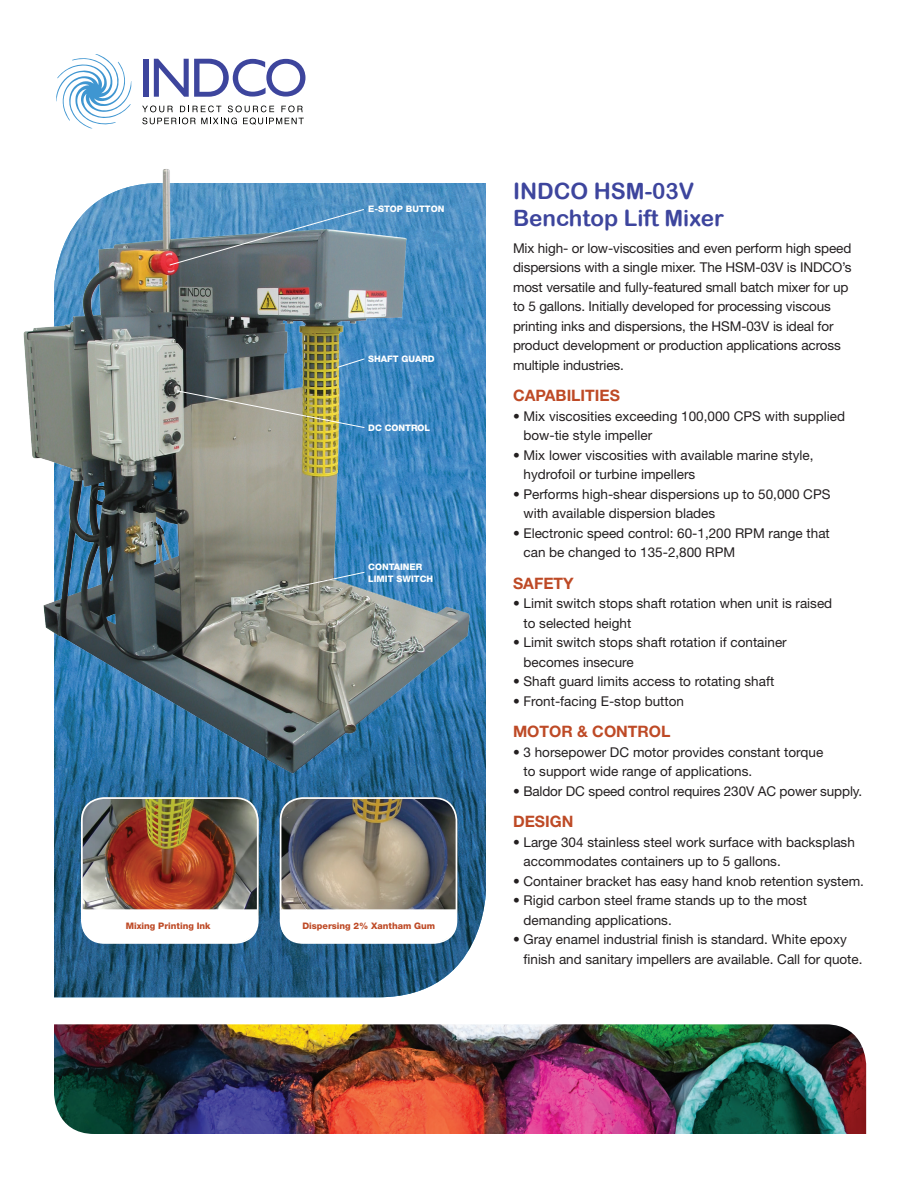
<style>
.page{position:relative;width:918px;height:1188px;background:#fff}
.page>*{position:absolute;margin:0;border:0;box-sizing:border-box;transform-origin:0 0}
.t1{font:22.5px/27px "Arial Rounded MT Bold";color:#3d459d}
.t2{font:700 15.75px "Helvetica Neue LT Std";color:#be4a26}
.t3{font:13.5px/19.5px "Helvetica Neue LT Std";color:#231f20}
.t4{font:800 9px/12px "Helvetica Neue LT Std";color:#fff}
.t5{font:800 9px "Helvetica Neue LT Std";color:#be4a26}
</style>
<div class="page">
<img style="left:54px;top:793px;width:432px;height:204px">
<div style="left:143px;top:59px;width:6px;height:38px;background:#3d459d"></div>
<svg style="left:154px;top:59px;width:151px;height:38px"></svg>
<svg style="left:56px;top:54px;width:75px;height:74px"></svg>
<svg style="left:142px;top:106px;width:31px;height:6px"></svg>
<svg style="left:180px;top:106px;width:41px;height:6px"></svg>
<svg style="left:228px;top:106px;width:46px;height:6px"></svg>
<svg style="left:281px;top:106px;width:22px;height:6px"></svg>
<svg style="left:142px;top:118px;width:95px;height:6px"></svg>
<svg style="left:243px;top:118px;width:61px;height:7px"></svg>
<img style="left:54px;top:1024px;width:812px;height:110px">
<img style="left:23px;top:169px;width:463px;height:624px">
<img style="left:81px;top:798px;width:180px;height:146px">
<img style="left:280px;top:798px;width:180px;height:146px">
<svg style="left:169px;top:209px;width:196px;height:57px;background:#66869e"></svg>
<img style="left:177px;top:390px;width:188px;height:38px">
<svg style="left:255px;top:571px;width:110px;height:26px;background:#889392"></svg>
<svg style="left:337px;top:358px;width:28px;height:10px"></svg>
<p class="t4" style="left:368px;top:203px;width:78px">E-STOP BUTTON</p>
<p class="t4" style="left:368px;top:353px;width:68px">SHAFT GUARD</p>
<p class="t4" style="left:368px;top:422px;width:63px">DC CONTROL</p>
<p class="t4" style="left:368px;top:560px;width:67px">CONTAINER<br>LIMIT SWITCH</p>
<p class="t5" style="left:126px;top:920px;width:86px">Mixing Printing Ink</p>
<p class="t5" style="left:302px;top:920px;width:134px">Dispersing 2% Xantham Gum</p>
<h1 class="t1" style="left:513px;top:178px;width:213px">INDCO HSM-03V<br>Benchtop Lift Mixer</h1>
<p class="t3" style="left:513px;top:238px;width:340px">Mix high- or low-viscosities and even perform high speed dispersions with a single mixer. The HSM-03V is INDCO’s most versatile and fully-featured small batch mixer for up to 5 gallons. Initially developed for processing viscous printing inks and dispersions, the HSM-03V is ideal for product development or production applications across multiple industries.</p>
<p class="t2" style="left:513px;top:386px;width:109px">CAPABILITIES</p>
<p class="t3" style="left:524px;top:406px;width:323px;text-indent:-11px">• Mix viscosities exceeding 100,000 CPS with supplied bow-tie style impeller</p>
<p class="t3" style="left:524px;top:445px;width:291px;text-indent:-11px">• Mix lower viscosities with available marine style, hydrofoil or turbine impellers</p>
<p class="t3" style="left:524px;top:484px;width:309px;text-indent:-11px">• Performs high-shear dispersions up to 50,000 CPS with available dispersion blades</p>
<p class="t3" style="left:524px;top:523px;width:308px;text-indent:-11px">• Electronic speed control: 60-1,200 RPM range that can be changed to 135-2,800 RPM</p>
<p class="t2" style="left:513px;top:573px;width:62px">SAFETY</p>
<p class="t3" style="left:524px;top:593px;width:310px;text-indent:-11px">• Limit switch stops shaft rotation when unit is raised to selected height</p>
<p class="t3" style="left:524px;top:632px;width:265px;text-indent:-11px">• Limit switch stops shaft rotation if container becomes insecure</p>
<p class="t3" style="left:513px;top:671px;width:263px">• Shaft guard limits access to rotating shaft</p>
<p class="t3" style="left:513px;top:691px;width:173px">• Front-facing E-stop button</p>
<p class="t2" style="left:513px;top:722px;width:159px">MOTOR &amp; CONTROL</p>
<p class="t3" style="left:524px;top:742px;width:301px;text-indent:-11px">• 3 horsepower DC motor provides constant torque to support wide range of applications.</p>
<p class="t3" style="left:513px;top:781px;width:351px">• Baldor DC speed control requires 230V AC power supply.</p>
<p class="t2" style="left:513px;top:812px;width:62px">DESIGN</p>
<p class="t3" style="left:524px;top:832px;width:333px;text-indent:-11px">• Large 304 stainless steel work surface with backsplash accommodates containers up to 5 gallons.</p>
<p class="t3" style="left:513px;top:871px;width:352px">• Container bracket has easy hand knob retention system.</p>
<p class="t3" style="left:524px;top:890px;width:285px;text-indent:-11px">• Rigid carbon steel frame stands up to the most demanding applications.</p>
<p class="t3" style="left:524px;top:929px;width:341px;text-indent:-11px">• Gray enamel industrial finish is standard. White epoxy finish and sanitary impellers are available. Call for quote.</p>
</div>
